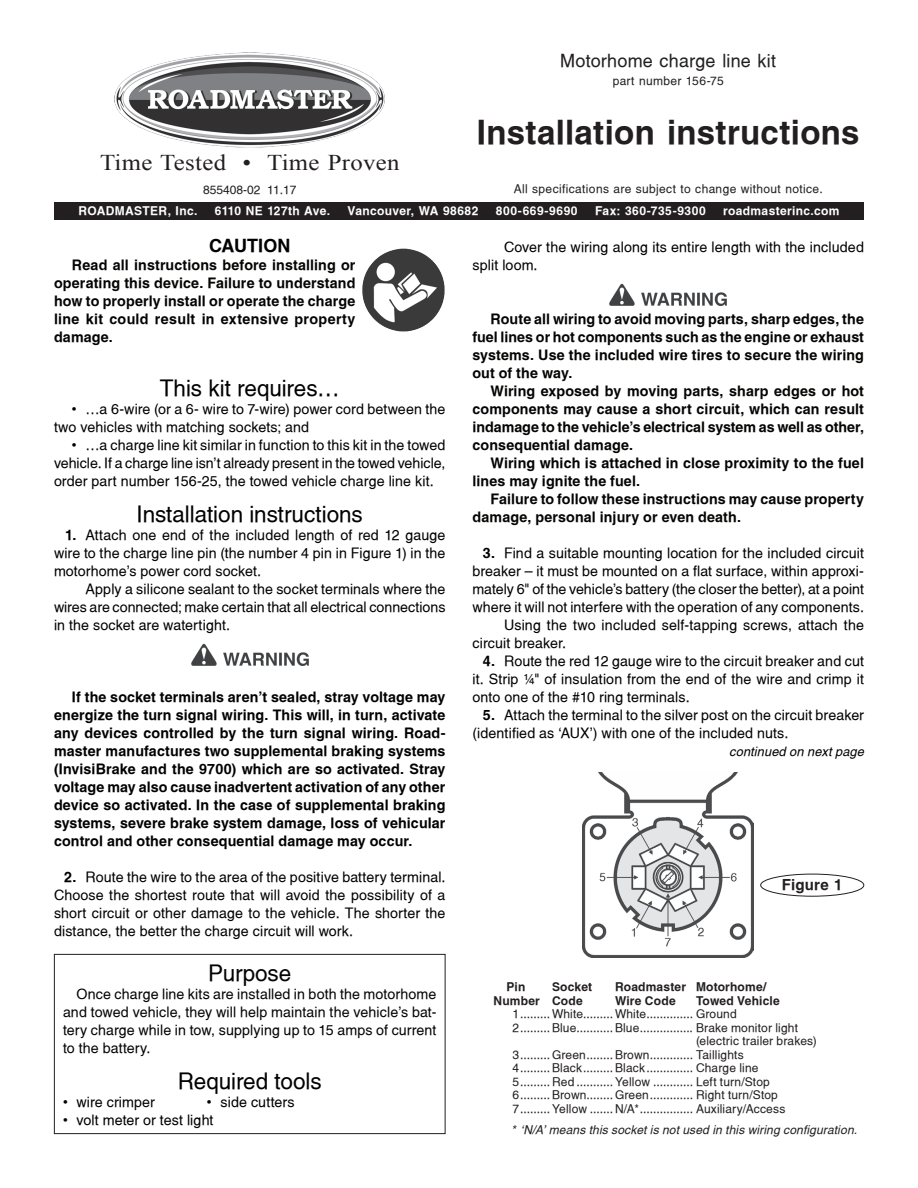
<style>
.page{position:relative;width:918px;height:1188px;background:#fff}
.page>*{position:absolute;margin:0;border:0;box-sizing:border-box;transform-origin:0 0}
.t1{font:700 33px "Switzerland";letter-spacing:.01em;color:#231f20}
.t2{font:22.5px "Switzerland";letter-spacing:-.005em;color:#000}
.t3{font:22.5px "Times New Roman";letter-spacing:.01em;color:#231f20;scale:1.1 1}
.t4{font:22.5px "Switzerland";letter-spacing:-.005em;color:#040503}
.t5{font:18px "Switzerland";letter-spacing:.01em;color:#231f20}
.t6{font:700 18px "Switzerland";letter-spacing:.005em;color:#000}
.t7{font:700 15px "Switzerland";letter-spacing:.015em;color:#231f20}
.t8{font:14.25px/18px "Switzerland";letter-spacing:.005em;color:#000;text-align:justify}
.t9{font:700 14.25px/18px "Switzerland";letter-spacing:.01em;color:#040503;text-align:justify}
.t10{font:700 14.25px/18px "Switzerland";letter-spacing:.01em;color:#000;text-align:justify}
.t11{font:14.25px/18px "Switzerland";letter-spacing:.005em;color:#040503;text-align:justify}
.t12{font:italic 12.75px "Switzerland";letter-spacing:.01em;color:#000}
.Helv_10pt{font:12px "Switzerland";letter-spacing:.015em;color:#231f20}
.Helv_10pt-2{font:700 12px "Switzerland";letter-spacing:.03em;color:#fff}
.t13{font:700 12px "Switzerland";letter-spacing:.015em;color:#231f20}
.t14{font:italic 12px "Switzerland";letter-spacing:.015em;color:#231f20}
.s1{font-weight:700}
</style>
<div class="page">
<img style="left:583px;top:772px;width:171px;height:186px">
<div style="left:54px;top:202px;width:810px;height:18px;background:#231f20"></div>
<img style="left:115px;top:52px;width:270px;height:96px">
<img style="left:362px;top:248px;width:83px;height:84px">
<div style="left:54px;top:954px;width:392px;height:180px;border:1px solid #231f20"></div>
<img style="left:609px;top:283px;width:118px;height:23px">
<div style="left:760px;top:874px;width:104px;height:22px;border:1px solid #231f20;border-radius:50%"></div>
<img style="left:191px;top:643px;width:118px;height:23px">
<p class="t5" style="left:560px;top:50px;width:217px">Motorhome charge line kit</p>
<p class="Helv_10pt" style="left:613px;top:74px;width:113px">part number 156-75</p>
<p class="t3" style="left:100px;top:147px;width:274px">Time Tested • Time Proven</p>
<p class="Helv_10pt" style="left:203px;top:182px;width:95px">855408-02 11.17</p>
<p class="t1" style="left:477px;top:113px;width:384px">Installation instructions</p>
<p class="Helv_10pt" style="left:514px;top:182px;width:310px">All specifications are subject to change without notice.</p>
<p class="Helv_10pt-2" style="left:78px;top:204px;width:121px">ROADMASTER, Inc.</p>
<p class="Helv_10pt-2" style="left:215px;top:204px;width:117px">6110 NE 127th Ave.</p>
<p class="Helv_10pt-2" style="left:348px;top:204px;width:132px">Vancouver, WA 98682</p>
<p class="Helv_10pt-2" style="left:496px;top:204px;width:83px">800-669-9690</p>
<p class="Helv_10pt-2" style="left:595px;top:204px;width:112px">Fax: 360-735-9300</p>
<p class="Helv_10pt-2" style="left:723px;top:204px;width:118px">roadmasterinc.com</p>
<p class="t6" style="left:209px;top:235px;width:83px">CAUTION</p>
<p class="t9" style="left:54px;top:256px;width:303px;text-indent:18px">Read all instructions before installing or operating this device. Failure to understand how to properly install or operate the charge line kit could result in extensive property damage.</p>
<p class="t2" style="left:160px;top:375px;width:181px">This kit requires…</p>
<p class="t8" style="left:54px;top:400px;width:393px;text-indent:18px">• …a 6-wire (or a 6- wire to 7-wire) power cord between the two vehicles with matching sockets; and</p>
<p class="t8" style="left:54px;top:436px;width:393px;text-indent:18px">• …a charge line kit similar in function to this kit in the towed vehicle. If a charge line isn’t already present in the towed vehicle, order part number 156-25, the towed vehicle charge line kit.</p>
<p class="t2" style="left:137px;top:501px;width:228px">Installation instructions</p>
<p class="t8" style="left:54px;top:526px;width:393px;text-indent:11px"><span class="s1">1.</span> Attach one end of the included length of red 12 gauge wire to the charge line pin (the number 4 pin in Figure 1) in the motorhome’s power cord socket.</p>
<p class="t8" style="left:54px;top:580px;width:393px;text-indent:32px">Apply a silicone sealant to the socket terminals where the wires are connected; make certain that all electrical connections in the socket are watertight.</p>
<p class="t10" style="left:54px;top:688px;width:393px;text-indent:18px">If the socket terminals aren’t sealed, stray voltage may energize the turn signal wiring. This will, in turn, activate any devices controlled by the turn signal wiring. Road&shy;master manufactures two supplemental braking systems (InvisiBrake and the 9700) which are so activated. Stray voltage may also cause inadvertent activation of any other device so activated. In the case of supplemental braking systems, severe brake system damage, loss of vehicular control and other consequential damage may occur.</p>
<p class="t8" style="left:54px;top:868px;width:393px;text-indent:10px"><span class="s1">2.</span> Route the wire to the area of the positive battery terminal.<br>Choose the shortest route that will avoid the possibility of a short circuit or other damage to the vehicle. The shorter the</p>
<p class="t8" style="left:54px;top:922px;width:301px">distance, the better the charge circuit will work.</p>
<p class="t4" style="left:208px;top:960px;width:85px">Purpose</p>
<p class="t11" style="left:63px;top:985px;width:375px;text-indent:13px">Once charge line kits are installed in both the motorhome and towed vehicle, they will help maintain the vehicle’s bat&shy;tery charge while in tow, supplying up to 15 amps of current to the battery.</p>
<p class="t2" style="left:178px;top:1068px;width:145px">Required tools</p>
<p class="t8" style="left:63px;top:1093px;width:93px">• wire crimper</p>
<p class="t8" style="left:207px;top:1093px;width:89px">• side cutters</p>
<p class="t8" style="left:63px;top:1111px;width:152px">• volt meter or test light</p>
<p class="t8" style="left:472px;top:238px;width:393px;text-indent:32px">Cover the wiring along its entire length with the included split loom.</p>
<p class="t9" style="left:472px;top:310px;width:393px;text-indent:18px">Route all wiring to avoid moving parts, sharp edges, the fuel lines or hot components such as the engine or exhaust systems. Use the included wire tires to secure the wiring out of the way.</p>
<p class="t9" style="left:472px;top:382px;width:393px;text-indent:18px">Wiring exposed by moving parts, sharp edges or hot components may cause a short circuit, which can result indamage to the vehicle’s electrical system as well as other, consequential damage.</p>
<p class="t9" style="left:472px;top:454px;width:393px;text-indent:18px">Wiring which is attached in close proximity to the fuel lines may ignite the fuel.</p>
<p class="t9" style="left:490px;top:490px;width:375px">Failure to follow these instructions may cause property</p>
<p class="t9" style="left:472px;top:508px;width:270px">damage, personal injury or even death.</p>
<p class="t8" style="left:472px;top:544px;width:393px;text-indent:10px"><span class="s1">3.</span> Find a suitable mounting location for the included circuit breaker — it must be mounted on a flat surface, within approxi&shy;mately 6" of the vehicle’s battery (the closer the better), at a point where it will not interfere with the operation of any components.</p>
<p class="t8" style="left:472px;top:616px;width:393px;text-indent:32px">Using the two included self-tapping screws, attach the circuit breaker.</p>
<p class="t8" style="left:472px;top:652px;width:393px;text-indent:10px"><span class="s1">4.</span> Route the red 12 gauge wire to the circuit breaker and cut it. Strip ¼" of insulation from the end of the wire and crimp it onto one of the #10 ring terminals.</p>
<p class="t8" style="left:472px;top:706px;width:393px;text-indent:10px"><span class="s1">5.</span> Attach the terminal to the silver post on the circuit breaker (identified as ‘AUX’) with one of the included nuts.</p>
<p class="t12" style="left:729px;top:744px;width:136px">continued on next page</p>
<p class="t7" style="left:782px;top:876px;width:62px">Figure 1</p>
<p class="t13" style="left:507px;top:980px;width:20px">Pin</p>
<p class="t13" style="left:552px;top:980px;width:42px">Socket</p>
<p class="t13" style="left:615px;top:980px;width:153px">Roadmaster Motorhome/</p>
<p class="t13" style="left:494px;top:993px;width:91px">Number Code</p>
<p class="t13" style="left:615px;top:993px;width:62px">Wire Code</p>
<p class="t13" style="left:696px;top:993px;width:85px">Towed Vehicle</p>
<p class="Helv_10pt" style="left:513px;top:1007px;width:226px">1......... White.........White.............. Ground</p>
<p class="Helv_10pt" style="left:513px;top:1021px;width:287px">2......... Blue...........Blue................ Brake monitor light</p>
<p class="Helv_10pt" style="left:696px;top:1034px;width:122px">(electric trailer brakes)</p>
<p class="Helv_10pt" style="left:513px;top:1048px;width:233px">3......... Green........Brown............. Taillights</p>
<p class="Helv_10pt" style="left:513px;top:1061px;width:247px">4......... Black.........Black.............. Charge line</p>
<p class="Helv_10pt" style="left:513px;top:1075px;width:259px">5......... Red ...........Yellow ............ Left turn/Stop</p>
<p class="Helv_10pt" style="left:513px;top:1088px;width:267px">6......... Brown........Green............. Right turn/Stop</p>
<p class="Helv_10pt" style="left:513px;top:1102px;width:274px">7......... Yellow ....... N/A*................ Auxiliary/Access</p>
<p class="t14" style="left:511px;top:1123px;width:347px">* ‘N/A' means this socket is not used in this wiring configuration.</p>
</div>
